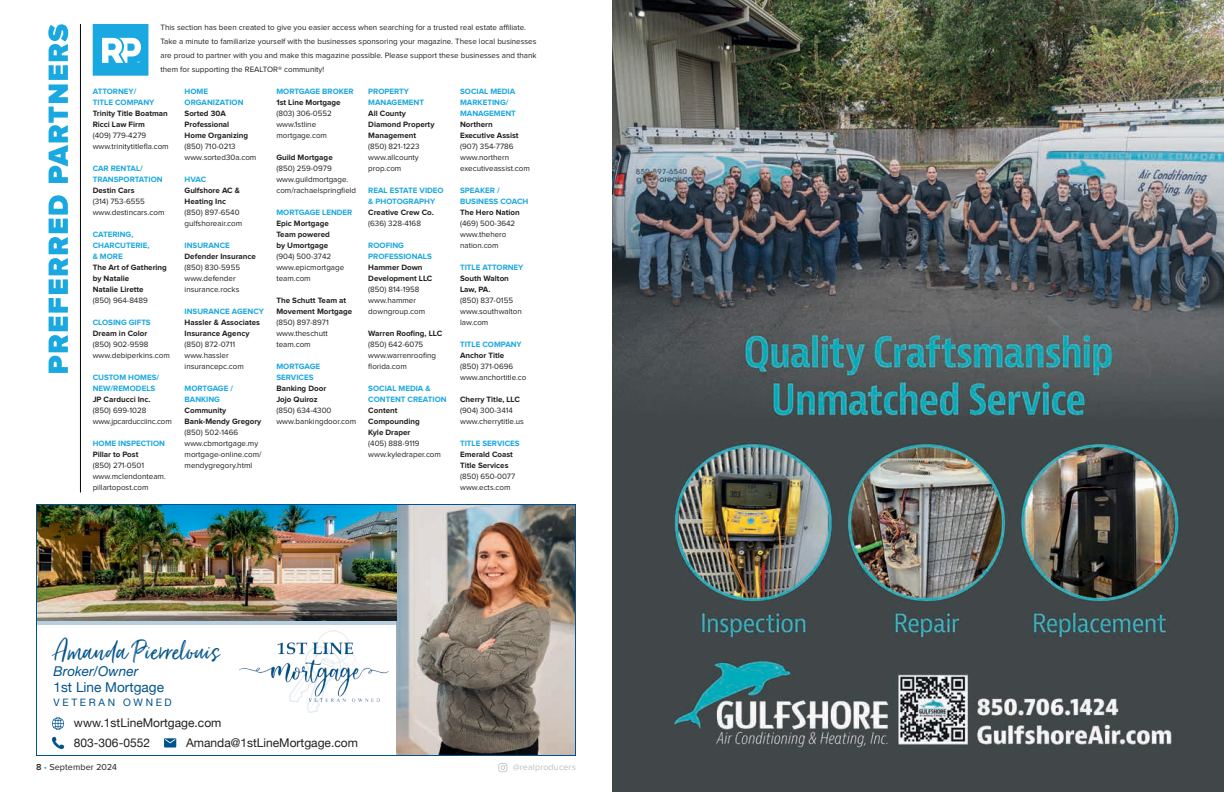
<style>
.page{position:relative;width:1224px;height:792px;background:#fff}
.page>*{position:absolute;margin:0;border:0;box-sizing:border-box;transform-origin:0 0}
.t1{font:34px "Just Lovely";color:#00538d}
.t2{font:13.6px "Helvetica Neue";color:#00538d}
.t3{font:italic 13.6px "Helvetica Neue LT Std";color:#00538d}
.t4{font:12px "Helvetica Neue";color:#231f20}
.t5{font:10.2px "Helvetica Neue";letter-spacing:.26em;color:#00538d}
.t6{font:9px "Proxima Nova";letter-spacing:.01em;color:#231f20}
.t7{font:9px "Proxima Nova";letter-spacing:.01em;color:#bcbec0}
.t8{font:8px/11px "Proxima Nova";color:#231f20}
.t9{font:700 8px/11px "Proxima Nova";color:#231f20}
.t10{font:700 8px/11px "Proxima Nova";color:#19a8e0}
.t11{font:8px/11px "Proxima Nova";letter-spacing:-.02em;color:#231f20}
.s1{font-weight:600}
.s2{color:#19a8e0}
</style>
<div class="page">
<svg style="left:498px;top:763px;width:9px;height:9px"></svg>
<img style="left:36px;top:504px;width:540px;height:252px">
<hr style="left:80px;top:24px;width:1px;height:469px;background:#00080f">
<svg style="left:48px;top:24px;width:20px;height:349px"></svg>
<svg style="left:93px;top:24px;width:55px;height:52px"></svg>
<img style="left:612px;top:0;width:612px;height:792px">
<p class="t8" style="left:160px;top:21px;width:378px;line-height:14px">This section has been created to give you easier access when searching for a trusted real estate affiliate.<br>Take a minute to familiarize yourself with the businesses sponsoring your magazine. These local businesses are proud to partner with you and make this magazine possible. Please support these businesses and thank them for supporting the REALTOR® community!</p>
<p class="t10" style="left:93px;top:87px;width:63px">ATTORNEY/<br>TITLE COMPANY</p>
<p class="t9" style="left:93px;top:109px;width:77px">Trinity Title Boatman<br>Ricci Law Firm</p>
<p class="t8" style="left:93px;top:130px;width:78px">(409) 779-4279 www.trinitytitlefla.com</p>
<p class="t10" style="left:93px;top:164px;width:71px">CAR RENTAL/<br>TRANSPORTATION</p>
<p class="t9" style="left:93px;top:186px;width:43px">Destin Cars</p>
<p class="t8" style="left:93px;top:196px;width:73px">(314) 753-6555 www.destincars.com</p>
<p class="t10" style="left:93px;top:230px;width:58px">CATERING,<br>CHARCUTERIE, &amp; MORE</p>
<p class="t9" style="left:93px;top:263px;width:76px">The Art of Gathering by Natalie<br>Natalie Lirette</p>
<p class="t8" style="left:93px;top:295px;width:57px">(850) 964-8489</p>
<p class="t10" style="left:93px;top:318px;width:60px">CLOSING GIFTS</p>
<p class="t9" style="left:93px;top:329px;width:56px">Dream in Color</p>
<p class="t8" style="left:93px;top:339px;width:79px">(850) 902-9598 www.debiperkins.com</p>
<p class="t10" style="left:93px;top:373px;width:68px">CUSTOM HOMES/<br>NEW/REMODELS</p>
<p class="t9" style="left:93px;top:395px;width:59px">JP Carducci Inc.</p>
<p class="t11" style="left:93px;top:405px;width:81px">(850) 699-1028 www.jpcarducciinc.com</p>
<p class="t10" style="left:93px;top:439px;width:74px">HOME INSPECTION</p>
<p class="t9" style="left:93px;top:450px;width:47px">Pillar to Post</p>
<p class="t8" style="left:93px;top:460px;width:75px">(850) 271-0501 www.mclendonteam. pillartopost.com</p>
<p class="t10" style="left:185px;top:87px;width:60px">HOME<br>ORGANIZATION</p>
<p class="t9" style="left:185px;top:109px;width:65px">Sorted 30A<br>Professional<br>Home Organizing</p>
<p class="t8" style="left:185px;top:141px;width:73px">(850) 710-0213 www.sorted30a.com</p>
<p class="t10" style="left:185px;top:175px;width:23px">HVAC</p>
<p class="t9" style="left:185px;top:186px;width:57px">Gulfshore AC &amp;<br>Heating Inc</p>
<p class="t8" style="left:185px;top:207px;width:59px">(850) 897-6540 gulfshoreair.com</p>
<p class="t10" style="left:185px;top:241px;width:47px">INSURANCE</p>
<p class="t9" style="left:185px;top:252px;width:73px">Defender Insurance</p>
<p class="t8" style="left:185px;top:262px;width:57px">(850) 830-5955 www.defender insurance.rocks</p>
<p class="t10" style="left:185px;top:307px;width:81px">INSURANCE AGENCY</p>
<p class="t9" style="left:185px;top:318px;width:77px">Hassler &amp; Associates<br>Insurance Agency</p>
<p class="t8" style="left:185px;top:339px;width:61px">(850) 872-0711 www.hassler insurancepc.com</p>
<p class="t10" style="left:185px;top:384px;width:50px">MORTGAGE /<br>BANKING</p>
<p class="t9" style="left:185px;top:406px;width:78px">Community<br>Bank-Mendy Gregory</p>
<p class="t8" style="left:185px;top:427px;width:78px">(850) 502-1466 www.cbmortgage.my mortgage-online.com/ mendygregory.html</p>
<p class="t10" style="left:276px;top:87px;width:79px">MORTGAGE BROKER</p>
<p class="t9" style="left:276px;top:98px;width:66px">1st Line Mortgage</p>
<p class="t8" style="left:276px;top:108px;width:57px">(803) 306-0552 www.1stline mortgage.com</p>
<p class="t9" style="left:276px;top:153px;width:58px">Guild Mortgage</p>
<p class="t8" style="left:276px;top:163px;width:81px">(850) 259-0979 www.guildmortgage. com/rachaelspringfield</p>
<p class="t10" style="left:276px;top:208px;width:78px">MORTGAGE LENDER</p>
<p class="t9" style="left:276px;top:219px;width:55px;text-align:justify">Epic Mortgage Team powered by Umortgage</p>
<p class="t8" style="left:276px;top:251px;width:69px">(904) 500-3742 www.epicmortgage team.com</p>
<p class="t9" style="left:276px;top:296px;width:77px">The Schutt Team at<br>Movement Mortgage</p>
<p class="t8" style="left:276px;top:317px;width:54px">(850) 897-8971 www.theschutt team.com</p>
<p class="t10" style="left:276px;top:362px;width:45px">MORTGAGE<br>SERVICES</p>
<p class="t9" style="left:276px;top:384px;width:51px">Banking Door<br>Jojo Quiroz</p>
<p class="t8" style="left:276px;top:405px;width:81px">(850) 634-4300 www.bankingdoor.com</p>
<p class="t10" style="left:368px;top:87px;width:57px">PROPERTY<br>MANAGEMENT</p>
<p class="t9" style="left:368px;top:109px;width:68px">All County<br>Diamond Property<br>Management</p>
<p class="t8" style="left:368px;top:141px;width:53px;text-align:justify">(850) 821-1223 www.allcounty prop.com</p>
<p class="t10" style="left:368px;top:186px;width:77px">REAL ESTATE VIDEO &amp; PHOTOGRAPHY</p>
<p class="t9" style="left:368px;top:208px;width:67px">Creative Crew Co.</p>
<p class="t8" style="left:368px;top:218px;width:54px">(636) 328-4168</p>
<p class="t10" style="left:368px;top:241px;width:65px">ROOFING<br>PROFESSIONALS</p>
<p class="t9" style="left:368px;top:263px;width:66px">Hammer Down<br>Development LLC</p>
<p class="t8" style="left:368px;top:284px;width:58px">(850) 814-1958 www.hammer downgroup.com</p>
<p class="t9" style="left:368px;top:329px;width:75px">Warren Roofing, LLC</p>
<p class="t8" style="left:368px;top:339px;width:69px">(850) 642-6075 www.warrenroofing florida.com</p>
<p class="t10" style="left:368px;top:384px;width:80px">SOCIAL MEDIA &amp;<br>CONTENT CREATION</p>
<p class="t9" style="left:368px;top:406px;width:53px">Content<br>Compounding<br>Kyle Draper</p>
<p class="t8" style="left:368px;top:438px;width:74px">(405) 888-9119 www.kyledraper.com</p>
<p class="t10" style="left:460px;top:87px;width:57px">SOCIAL MEDIA<br>MARKETING/<br>MANAGEMENT</p>
<p class="t9" style="left:460px;top:120px;width:60px">Northern<br>Executive Assist</p>
<p class="t8" style="left:460px;top:141px;width:71px">(907) 354-7786 www.northern executiveassist.com</p>
<p class="t10" style="left:460px;top:186px;width:70px">SPEAKER /<br>BUSINESS COACH</p>
<p class="t9" style="left:460px;top:208px;width:61px">The Hero Nation</p>
<p class="t8" style="left:460px;top:218px;width:57px">(469) 500-3642 www.thehero nation.com</p>
<p class="t10" style="left:460px;top:263px;width:65px">TITLE ATTORNEY</p>
<p class="t9" style="left:460px;top:274px;width:50px">South Walton<br>Law, PA.</p>
<p class="t8" style="left:460px;top:295px;width:63px">(850) 837-0155 www.southwalton law.com</p>
<p class="t10" style="left:460px;top:340px;width:63px">TITLE COMPANY</p>
<p class="t9" style="left:460px;top:351px;width:46px">Anchor Title</p>
<p class="t8" style="left:460px;top:361px;width:68px">(850) 371-0696 www.anchortitle.co</p>
<p class="t9" style="left:460px;top:395px;width:61px">Cherry Title, LLC</p>
<p class="t8" style="left:460px;top:405px;width:65px">(904) 300-3414 www.cherrytitle.us</p>
<p class="t10" style="left:460px;top:439px;width:61px">TITLE SERVICES</p>
<p class="t9" style="left:460px;top:450px;width:54px">Emerald Coast<br>Title Services</p>
<p class="t8" style="left:460px;top:471px;width:57px">(850) 650-0077 www.ects.com</p>
<h1 class="t1" style="left:54px;top:631px;width:167px">Amanda Pierrelouis</h1>
<h2 class="t3" style="left:54px;top:663px;width:86px">Broker/Owner</h2>
<h2 class="t2" style="left:54px;top:679px;width:112px">1st Line Mortgage</h2>
<p class="t5" style="left:54px;top:696px;width:120px">VETERAN OWNED</p>
<h3 class="t4" style="left:74px;top:735px;width:78px">803-306-0552</h3>
<h3 class="t4" style="left:186px;top:735px;width:173px">Amanda@1stLineMortgage.com</h3>
<h3 class="t4" style="left:74px;top:716px;width:149px">www.1stLineMortgage.com</h3>
<p class="t6" style="left:36px;top:762px;width:83px"><span class="s1">8</span> <span class="s2">•</span> September 2024</p>
<p class="t7" style="left:513px;top:762px;width:65px">@realproducers</p>
</div>
